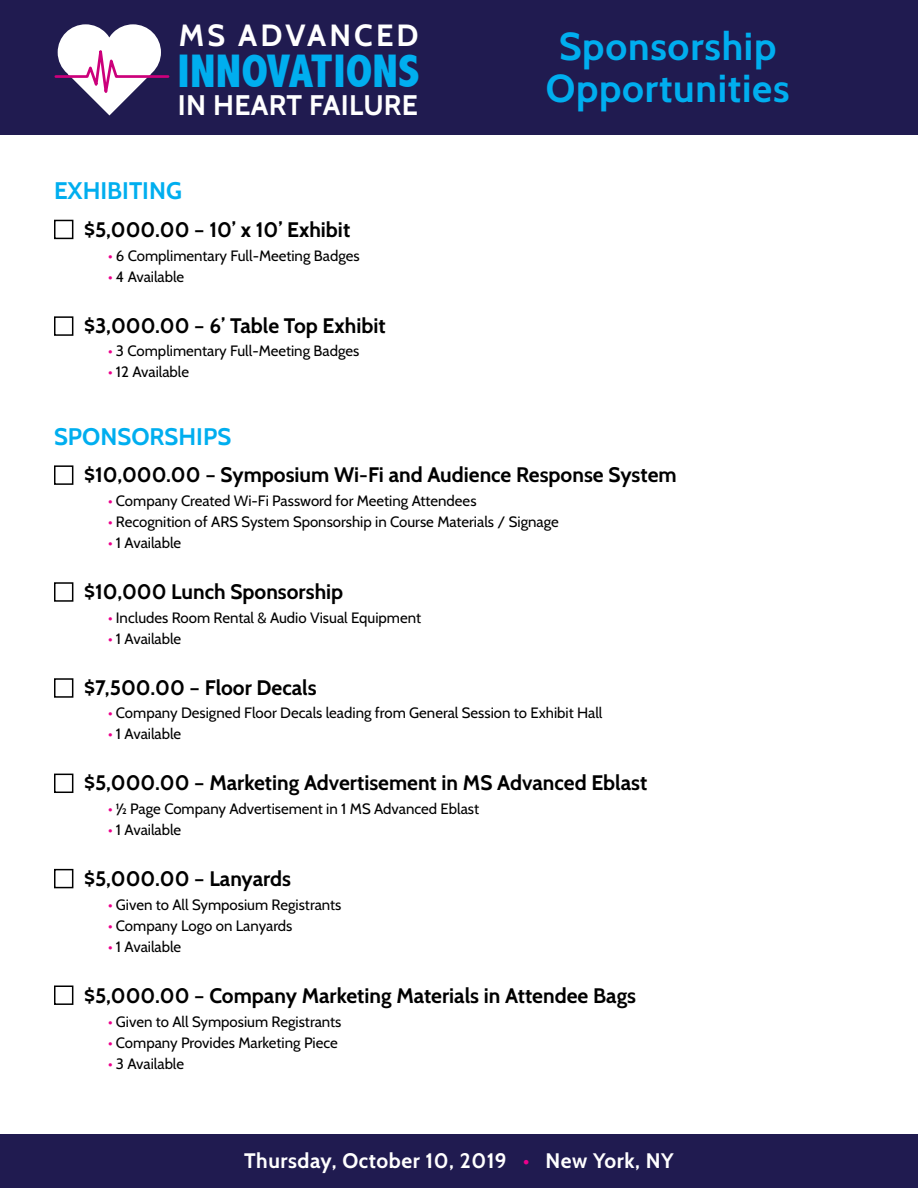
<style>
.page{position:relative;width:918px;height:1188px;background:#fff}
.page>*{position:absolute;margin:0;border:0;box-sizing:border-box;transform-origin:0 0}
.t1{font:800 condensed 47.1px "Abadi";letter-spacing:.005em;color:#00aeef}
.t2{font:700 39px/42px "Cabin";letter-spacing:.02em;color:#00aeef;text-align:center}
.t3{font:700 30.6px "Cabin";letter-spacing:.1em;color:#fff}
.t4{font:700 28.35px "Cabin";letter-spacing:.01em;color:#fff}
.t5{font:700 24px "Cabin";color:#00aeef}
.t6{font:700 21px "Cabin";color:#000}
.t7{font:700 21px "Cabin";letter-spacing:.025em;color:#fff}
.t8{font:15px "Cabin";color:#000}
.s1{color:#ec008c}
</style>
<div class="page">
<div style="left:0;top:1134px;width:918px;height:54px;background:#201b50"></div>
<div style="left:0;top:0;width:918px;height:135px;background:#201b50"></div>
<div style="left:54px;top:220px;width:19px;height:19px;border:2px solid #000"></div>
<div style="left:54px;top:316px;width:19px;height:20px;border:2px solid #000"></div>
<div style="left:54px;top:465px;width:19px;height:20px;border:2px solid #000"></div>
<div style="left:54px;top:582px;width:19px;height:20px;border:2px solid #000"></div>
<div style="left:54px;top:774px;width:19px;height:19px;border:2px solid #000"></div>
<div style="left:54px;top:678px;width:19px;height:20px;border:2px solid #000"></div>
<div style="left:54px;top:869px;width:19px;height:19px;border:2px solid #000"></div>
<div style="left:54px;top:986px;width:19px;height:19px;border:2px solid #000"></div>
<svg style="left:54px;top:24px;width:116px;height:91px"></svg>
<h3 class="t3" style="left:179px;top:17px;width:241px">MS ADVANCED</h3>
<h1 class="t1" style="left:178px;top:44px;width:244px">INNOVATIONS</h1>
<h3 class="t4" style="left:178px;top:88px;width:242px">IN HEART FAILURE</h3>
<h3 class="t5" style="left:54px;top:177px;width:129px">EXHIBITING</h3>
<h3 class="t6" style="left:84px;top:217px;width:268px">$5,000.00 – 10’ x 10’ Exhibit</h3>
<p class="t8" style="left:108px;top:246px;width:253px"><span class="s1">•</span> 6 Complimentary Full-Meeting Badges</p>
<p class="t8" style="left:108px;top:267px;width:78px"><span class="s1">•</span> 4 Available</p>
<h3 class="t6" style="left:84px;top:313px;width:303px">$3,000.00 – 6’ Table Top Exhibit</h3>
<p class="t8" style="left:108px;top:342px;width:253px"><span class="s1">•</span> 3 Complimentary Full-Meeting Badges</p>
<p class="t8" style="left:108px;top:363px;width:83px"><span class="s1">•</span> 12 Available</p>
<h2 class="t2" style="left:546px;top:25px;width:245px">Sponsorship<br>Opportunities</h2>
<h3 class="t5" style="left:54px;top:422px;width:179px">SPONSORSHIPS</h3>
<h3 class="t6" style="left:84px;top:462px;width:594px">$10,000.00 – Symposium Wi-Fi and Audience Response System</h3>
<p class="t8" style="left:108px;top:492px;width:370px"><span class="s1">•</span> Company Created Wi-Fi Password for Meeting Attendees</p>
<p class="t8" style="left:108px;top:513px;width:452px"><span class="s1">•</span> Recognition of ARS System Sponsorship in Course Materials / Signage</p>
<p class="t8" style="left:108px;top:534px;width:75px"><span class="s1">•</span> 1 Available</p>
<h3 class="t6" style="left:84px;top:579px;width:261px">$10,000 Lunch Sponsorship</h3>
<p class="t8" style="left:108px;top:608px;width:315px"><span class="s1">•</span> Includes Room Rental &amp; Audio Visual Equipment</p>
<p class="t8" style="left:108px;top:629px;width:75px"><span class="s1">•</span> 1 Available</p>
<h3 class="t6" style="left:84px;top:675px;width:234px">$7,500.00 – Floor Decals</h3>
<p class="t8" style="left:108px;top:704px;width:496px"><span class="s1">•</span> Company Designed Floor Decals leading from General Session to Exhibit Hall</p>
<p class="t8" style="left:108px;top:725px;width:75px"><span class="s1">•</span> 1 Available</p>
<h3 class="t6" style="left:84px;top:770px;width:565px">$5,000.00 – Marketing Advertisement in MS Advanced Eblast</h3>
<p class="t8" style="left:108px;top:800px;width:373px"><span class="s1">•</span> ½ Page Company Advertisement in 1 MS Advanced Eblast</p>
<p class="t8" style="left:108px;top:821px;width:75px"><span class="s1">•</span> 1 Available</p>
<h3 class="t6" style="left:84px;top:866px;width:209px">$5,000.00 – Lanyards</h3>
<p class="t8" style="left:108px;top:895px;width:235px"><span class="s1">•</span> Given to All Symposium Registrants</p>
<p class="t8" style="left:108px;top:916px;width:186px"><span class="s1">•</span> Company Logo on Lanyards</p>
<p class="t8" style="left:108px;top:937px;width:75px"><span class="s1">•</span> 1 Available</p>
<h3 class="t6" style="left:84px;top:983px;width:554px">$5,000.00 – Company Marketing Materials in Attendee Bags</h3>
<p class="t8" style="left:108px;top:1012px;width:235px"><span class="s1">•</span> Given to All Symposium Registrants</p>
<p class="t8" style="left:108px;top:1033px;width:231px"><span class="s1">•</span> Company Provides Marketing Piece</p>
<p class="t8" style="left:108px;top:1054px;width:78px"><span class="s1">•</span> 3 Available</p>
<h3 class="t7" style="left:244px;top:1148px;width:431px">Thursday, October 10, 2019 <span class="s1">•</span> New York, NY</h3>
</div>
